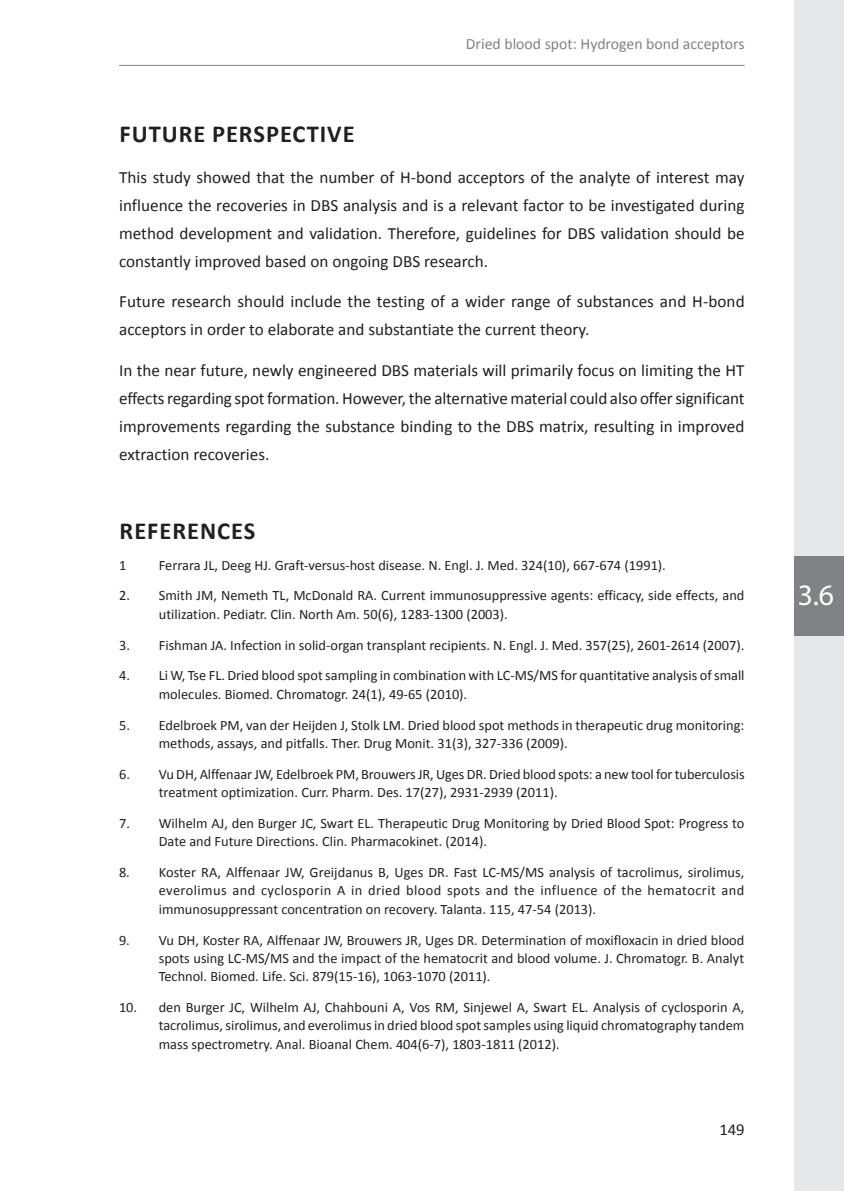
<style>
.page{position:relative;width:844px;height:1191px;background:#fff}
.page>*{position:absolute;margin:0;border:0;box-sizing:border-box;transform-origin:0 0}
.t1{font:29.75px "Myriad Pro";color:#fff}
.t2{font:700 24.5px "Calibri";letter-spacing:.04em;color:#231f20}
.t3{font:17.15px/28px "Calibri";color:#231f20;text-align:justify}
.t4{font:16.62px "Calibri";color:#231f20}
.t5{font:15.75px "Calibri";color:#808285}
.t6{font:14.35px/18.4px "Calibri";color:#231f20}
</style>
<div class="page">
<hr style="left:119px;top:65px;width:625px;height:1px;background:#808285">
<div style="left:794px;top:0;width:49px;height:1191px;background:#e6e7e9"></div>
<div style="left:794px;top:556px;width:49px;height:79px;background:#808285"></div>
<p class="t5" style="left:466px;top:34px;width:280px">Dried blood spot: Hydrogen bond acceptors</p>
<h2 class="t2" style="left:120px;top:119px;width:236px">FUTURE PERSPECTIVE</h2>
<p class="t3" style="left:119px;top:163px;width:626px">This study showed that the number of H-bond acceptors of the analyte of interest may influence the recoveries in DBS analysis and is a relevant factor to be investigated during method development and validation. Therefore, guidelines for DBS validation should be constantly improved based on ongoing DBS research.</p>
<p class="t3" style="left:119px;top:288px;width:627px">Future research should include the testing of a wider range of substances and H-bond acceptors in order to elaborate and substantiate the current theory.</p>
<p class="t3" style="left:119px;top:356px;width:626px">In the near future, newly engineered DBS materials will primarily focus on limiting the HT effects regarding spot formation. However, the alternative material could also offer significant improvements regarding the substance binding to the DBS matrix, resulting in improved extraction recoveries.</p>
<h2 class="t2" style="left:120px;top:515px;width:137px">REFERENCES</h2>
<p class="t6" style="left:119px;top:555px;width:9px">1</p>
<p class="t6" style="left:159px;top:555px;width:508px">Ferrara JL, Deeg HJ. Graft-versus-host disease. N. Engl. J. Med. 324(10), 667-674 (1991).</p>
<p class="t6" style="left:159px;top:586px;width:587px;text-indent:-40px">2. Smith JM, Nemeth TL, McDonald RA. Current immunosuppressive agents: efficacy, side effects, and utilization. Pediatr. Clin. North Am. 50(6), 1283-1300 (2003).</p>
<p class="t6" style="left:119px;top:635px;width:626px">3. Fishman JA. Infection in solid-organ transplant recipients. N. Engl. J. Med. 357(25), 2601-2614 (2007).</p>
<p class="t6" style="left:159px;top:666px;width:587px;text-indent:-40px">4. Li W, Tse FL. Dried blood spot sampling in combination with LC-MS/MS for quantitative analysis of small molecules. Biomed. Chromatogr. 24(1), 49-65 (2010).</p>
<p class="t6" style="left:159px;top:715px;width:587px;text-indent:-40px">5. Edelbroek PM, van der Heijden J, Stolk LM. Dried blood spot methods in therapeutic drug monitoring: methods, assays, and pitfalls. Ther. Drug Monit. 31(3), 327-336 (2009).</p>
<p class="t6" style="left:159px;top:764px;width:587px;text-indent:-40px">6. Vu DH, Alffenaar JW, Edelbroek PM, Brouwers JR, Uges DR. Dried blood spots: a new tool for tuberculosis treatment optimization. Curr. Pharm. Des. 17(27), 2931-2939 (2011).</p>
<p class="t6" style="left:159px;top:814px;width:587px;text-indent:-40px">7. Wilhelm AJ, den Burger JC, Swart EL. Therapeutic Drug Monitoring by Dried Blood Spot: Progress to<br>Date and Future Directions. Clin. Pharmacokinet. (2014).</p>
<p class="t6" style="left:159px;top:863px;width:587px;text-align:justify;text-indent:-40px">8. Koster RA, Alffenaar JW, Greijdanus B, Uges DR. Fast LC-MS/MS analysis of tacrolimus, sirolimus, everolimus and cyclosporin A in dried blood spots and the influence of the hematocrit and immunosuppressant concentration on recovery. Talanta. 115, 47-54 (2013).</p>
<p class="t6" style="left:159px;top:930px;width:587px;text-align:justify;text-indent:-40px">9. Vu DH, Koster RA, Alffenaar JW, Brouwers JR, Uges DR. Determination of moxifloxacin in dried blood spots using LC-MS/MS and the impact of the hematocrit and blood volume. J. Chromatogr. B. Analyt Technol. Biomed. Life. Sci. 879(15-16), 1063-1070 (2011).</p>
<p class="t6" style="left:159px;top:998px;width:587px;text-align:justify;text-indent:-40px">10. den Burger JC, Wilhelm AJ, Chahbouni A, Vos RM, Sinjewel A, Swart EL. Analysis of cyclosporin A, tacrolimus, sirolimus, and everolimus in dried blood spot samples using liquid chromatography tandem mass spectrometry. Anal. Bioanal Chem. 404(6-7), 1803-1811 (2012).</p>
<p class="t4" style="left:719px;top:1119px;width:27px">149</p>
<h1 class="t1" style="left:797px;top:577px;width:38px">3.6</h1>
</div>
